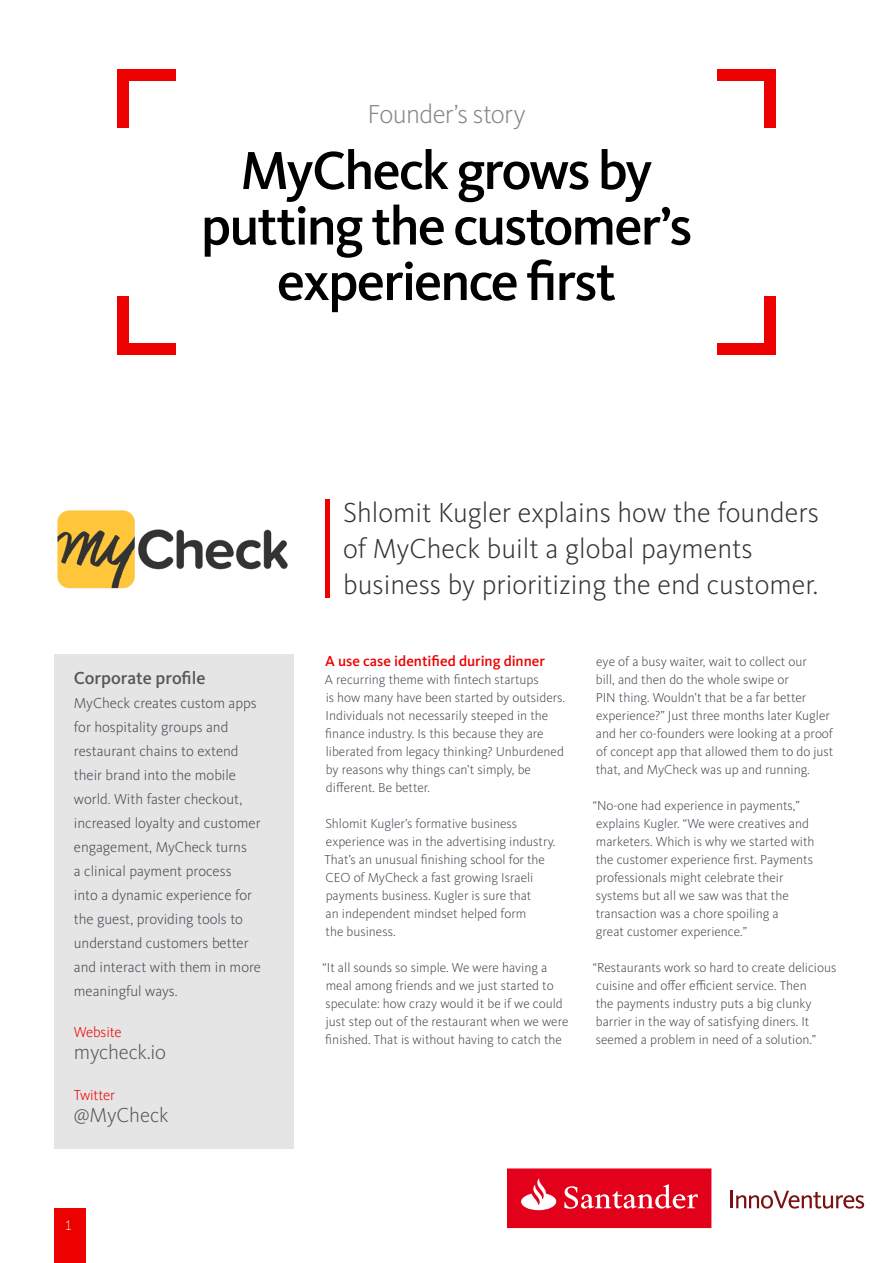
<style>
.page{position:relative;width:893px;height:1263px;background:#fff}
.page>*{position:absolute;margin:0;border:0;box-sizing:border-box;transform-origin:0 0}
.t1{font:500 55.5px/55.5px "Kievit OT";letter-spacing:-.035em;color:#000;text-align:center}
.t2{font:300 28.5px/36px "Kievit OT";color:#343434}
.t3{font:300 27px "Kievit OT";letter-spacing:-.02em;color:#898887}
.t4{font:300 21px "Kievit OT";letter-spacing:-.01em;color:#575756}
.t5{font:500 18px "Kievit OT";color:#575756}
.t6{font:300 15px/24px "Kievit OT";color:#464953}
.t7{font:500 15px "Kievit OT";color:#ed0000}
.t8{font:300 15px "Kievit OT";letter-spacing:-.01em;color:#ed0000}
.t9{font:300 13.5px/18px "Kievit OT";color:#464953}
.t10{font:13.5px "Museo Sans For Dell 100";color:#fff}
</style>
<div class="page">
<div style="left:507px;top:1168px;width:205px;height:60px;background:#e2001a"></div>
<svg style="left:521px;top:1178px;width:35px;height:32px"></svg>
<svg style="left:564px;top:1184px;width:134px;height:25px"></svg>
<hr style="left:730px;top:1191px;width:3px;height:17px;background:#7a1113">
<svg style="left:736px;top:1191px;width:128px;height:17px"></svg>
<div style="left:54px;top:654px;width:240px;height:495px;background:#e5e5e5"></div>
<div style="left:117px;top:69px;width:58px;height:11px;background:#ed0000"></div>
<div style="left:117px;top:69px;width:11px;height:58px;background:#ed0000"></div>
<div style="left:117px;top:297px;width:11px;height:58px;background:#ed0000"></div>
<div style="left:117px;top:343px;width:58px;height:12px;background:#ed0000"></div>
<div style="left:717px;top:343px;width:58px;height:12px;background:#ed0000"></div>
<div style="left:764px;top:297px;width:11px;height:58px;background:#ed0000"></div>
<div style="left:764px;top:69px;width:11px;height:58px;background:#ed0000"></div>
<div style="left:717px;top:69px;width:58px;height:11px;background:#ed0000"></div>
<hr style="left:325px;top:499px;width:4px;height:99px;background:#ed0000">
<img style="left:57px;top:510px;width:231px;height:79px">
<div style="left:54px;top:1208px;width:32px;height:55px;background:#ed0000"></div>
<h3 class="t3" style="left:367px;top:98px;width:160px">Founder’s story</h3>
<h1 class="t1" style="left:201px;top:142px;width:493px">MyCheck grows by putting the customer’s experience first</h1>
<h3 class="t5" style="left:74px;top:667px;width:133px">Corporate profile</h3>
<p class="t6" style="left:74px;top:691px;width:189px">MyCheck creates custom apps for hospitality groups and restaurant chains to extend their brand into the mobile world. With faster checkout, increased loyalty and customer engagement, MyCheck turns<br>a clinical payment process<br>into a dynamic experience for the guest, providing tools to understand customers better and interact with them in more meaningful ways.</p>
<p class="t8" style="left:74px;top:1022px;width:49px">Website</p>
<h3 class="t4" style="left:74px;top:1039px;width:94px">mycheck.io</h3>
<p class="t8" style="left:74px;top:1085px;width:43px">Twitter</p>
<h3 class="t4" style="left:74px;top:1102px;width:96px">@MyCheck</h3>
<p class="t10" style="left:65px;top:1218px;width:7px">1</p>
<h2 class="t2" style="left:343px;top:494px;width:477px">Shlomit Kugler explains how the founders of MyCheck built a global payments business by prioritizing the end customer.</h2>
<p class="t7" style="left:325px;top:652px;width:221px">A use case identified during dinner</p>
<p class="t9" style="left:325px;top:670px;width:242px">A recurring theme with fintech startups<br>is how many have been started by outsiders.<br>Individuals not necessarily steeped in the finance industry. Is this because they are liberated from legacy thinking? Unburdened by reasons why things can’t simply, be different. Be better.</p>
<p class="t9" style="left:324px;top:814px;width:233px">Shlomit Kugler’s formative business experience was in the advertising industry.<br>That’s an unusual finishing school for the CEO of MyCheck a fast growing Israeli payments business. Kugler is sure that<br>an independent mindset helped form<br>the business.</p>
<p class="t9" style="left:323px;top:958px;width:247px">“It all sounds so simple. We were having a meal among friends and we just started to speculate: how crazy would it be if we could just step out of the restaurant when we were finished. That is without having to catch the</p>
<p class="t9" style="left:596px;top:652px;width:239px">eye of a busy waiter, wait to collect our<br>bill, and then do the whole swipe or<br>PIN thing. Wouldn’t that be a far better experience?” Just three months later Kugler and her co-founders were looking at a proof of concept app that allowed them to do just that, and MyCheck was up and running.</p>
<p class="t9" style="left:593px;top:796px;width:223px">“No-one had experience in payments,” explains Kugler. “We were creatives and marketers. Which is why we started with the customer experience first. Payments professionals might celebrate their systems but all we saw was that the transaction was a chore spoiling a<br>great customer experience.”</p>
<p class="t9" style="left:593px;top:958px;width:245px">“Restaurants work so hard to create delicious cuisine and offer efficient service. Then<br>the payments industry puts a big clunky barrier in the way of satisfying diners. It seemed a problem in need of a solution.”</p>
</div>
